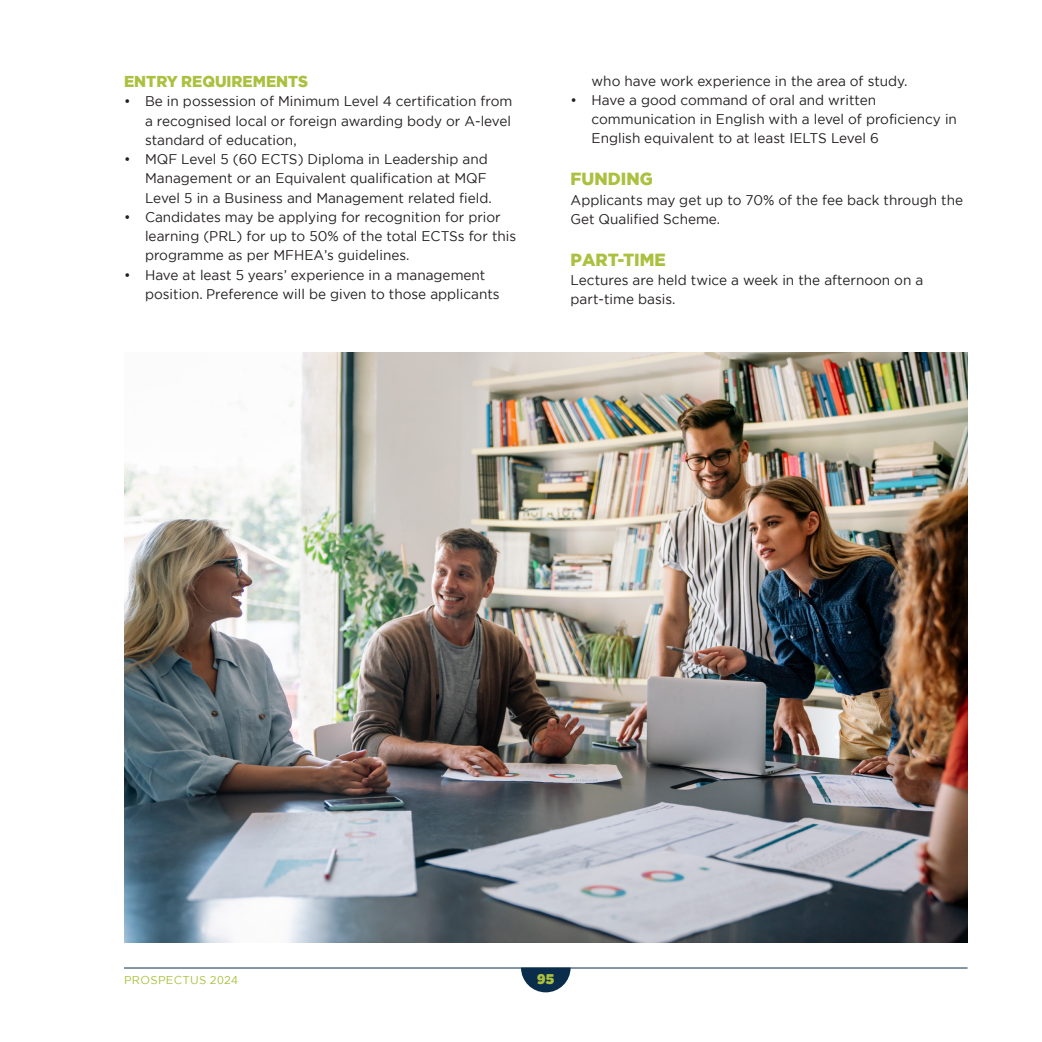
<style>
.page{position:relative;width:1042px;height:1042px;background:#fff}
.page>*{position:absolute;margin:0;border:0;box-sizing:border-box;transform-origin:0 0}
.Course{font:900 17.5px "Gotham";color:#acc03f}
.sub_01{font:900 15.75px "Gotham";color:#acc03f}
.body{font:14px/19.2px "Gotham";color:#231f20}
.t1{font:900 14px "Gotham";color:#acc03f}
.t2{font:11.38px "Gotham";letter-spacing:.03em;color:#acc03f}
</style>
<div class="page">
<hr style="left:124px;top:967px;width:843px;height:1px;background:#0b2d4c">
<svg style="left:521px;top:967px;width:49px;height:25px"></svg>
<img style="left:124px;top:352px;width:843px;height:591px">
<p class="sub_01" style="left:124px;top:71px;width:186px">ENTRY REQUIREMENTS</p>
<p class="body" style="left:145px;top:91px;width:369px;text-align:justify;text-indent:-21px">• Be in possession of Minimum Level 4 certification from a recognised local or foreign awarding body or A-level standard of education,</p>
<p class="body" style="left:145px;top:149px;width:348px;text-indent:-21px">• MQF Level 5 (60 ECTS) Diploma in Leadership and<br>Management or an Equivalent qualification at MQF<br>Level 5 in a Business and Management related field.</p>
<p class="body" style="left:145px;top:207px;width:373px;text-indent:-21px">• Candidates may be applying for recognition for prior learning (PRL) for up to 50% of the total ECTSs for this programme as per MFHEA’s guidelines.</p>
<p class="body" style="left:145px;top:265px;width:356px;text-indent:-21px">• Have at least 5 years’ experience in a management position. Preference will be given to those applicants</p>
<p class="body" style="left:591px;top:71px;width:317px">who have work experience in the area of study.</p>
<p class="body" style="left:591px;top:90px;width:367px;text-indent:-21px">• Have a good command of oral and written communication in English with a level of proficiency in<br>English equivalent to at least IELTS Level 6</p>
<p class="Course" style="left:570px;top:167px;width:84px">FUNDING</p>
<p class="body" style="left:570px;top:190px;width:394px">Applicants may get up to 70% of the fee back through the<br>Get Qualified Scheme.</p>
<p class="Course" style="left:570px;top:248px;width:97px">PART-TIME</p>
<p class="body" style="left:570px;top:270px;width:354px">Lectures are held twice a week in the afternoon on a part-time basis.</p>
<p class="t2" style="left:124px;top:973px;width:115px">PROSPECTUS 2024</p>
<p class="t1" style="left:537px;top:969px;width:18px">95</p>
</div>
